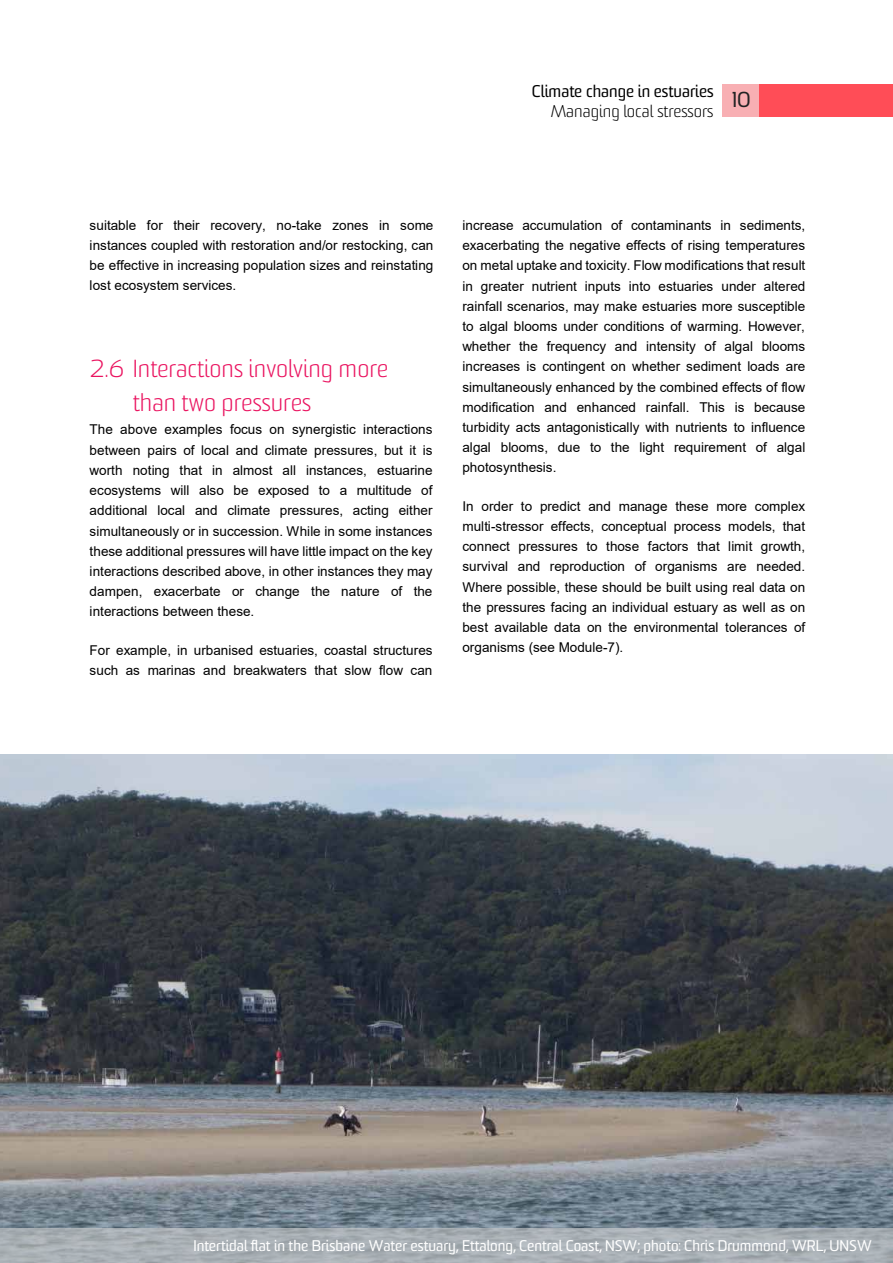
<style>
.page{position:relative;width:893px;height:1263px;background:#fff}
.page>*{position:absolute;margin:0;border:0;box-sizing:border-box;transform-origin:0 0}
.t1{font:300 24px/33.6px "Sommet";color:#ea1460}
.t2{font:16.5px/19.8px "Sommet";color:#000}
.t3{font:15px "Sommet";color:#fff}
.t4{font:13.5px/20.2px "Arial";letter-spacing:.005em;color:#000;text-align:justify}
.s1{font-weight:300}
</style>
<div class="page">
<img style="left:0;top:755px;width:893px;height:474px">
<svg style="left:0;top:1229px;width:893px;height:34px;fill:#aab1b6"></svg>
<div style="left:722px;top:84px;width:171px;height:33px;background:#ff4d57"></div>
<div style="left:722px;top:84px;width:37px;height:33px;background:#f8afb3"></div>
<p class="t2" style="left:551px;top:82px;width:201px;text-indent:-19px">Climate change in estuaries<br><span class="s1">Managing local stressors</span> <sup>10</sup></p>
<p class="t4" style="left:90px;top:215px;width:345px">suitable for their recovery, no-take zones in some instances coupled with restoration and/or restocking, can be effective in increasing population sizes and reinstating lost ecosystem services.</p>
<h1 class="t1" style="left:133px;top:354px;width:257px;text-indent:-43px">2.6 Interactions involving more than two pressures</h1>
<p class="t4" style="left:90px;top:419px;width:345px">The above examples focus on synergistic interactions between pairs of local and climate pressures, but it is worth noting that in almost all instances, estuarine ecosystems will also be exposed to a multitude of additional local and climate pressures, acting either simultaneously or in succession. While in some instances these additional pressures will have little impact on the key interactions described above, in other instances they may dampen, exacerbate or change the nature of the interactions between these.</p>
<p class="t4" style="left:90px;top:639px;width:344px">For example, in urbanised estuaries, coastal structures such as marinas and breakwaters that slow flow can</p>
<p class="t4" style="left:462px;top:215px;width:344px">increase accumulation of contaminants in sediments, exacerbating the negative effects of rising temperatures on metal uptake and toxicity. Flow modifications that result in greater nutrient inputs into estuaries under altered rainfall scenarios, may make estuaries more susceptible to algal blooms under conditions of warming. However, whether the frequency and intensity of algal blooms increases is contingent on whether sediment loads are simultaneously enhanced by the combined effects of flow modification and enhanced rainfall. This is because turbidity acts antagonistically with nutrients to influence algal blooms, due to the light requirement of algal photosynthesis.</p>
<p class="t4" style="left:462px;top:496px;width:344px">In order to predict and manage these more complex multi-stressor effects, conceptual process models, that connect pressures to those factors that limit growth, survival and reproduction of organisms are needed.<br>Where possible, these should be built using real data on the pressures facing an individual estuary as well as on best available data on the environmental tolerances of organisms (see Module-7).</p>
<p class="t3" style="left:193px;top:1236px;width:680px">Intertidal flat in the Brisbane Water estuary, Ettalong, Central Coast, NSW; photo: Chris Drummond, WRL, UNSW</p>
</div>
